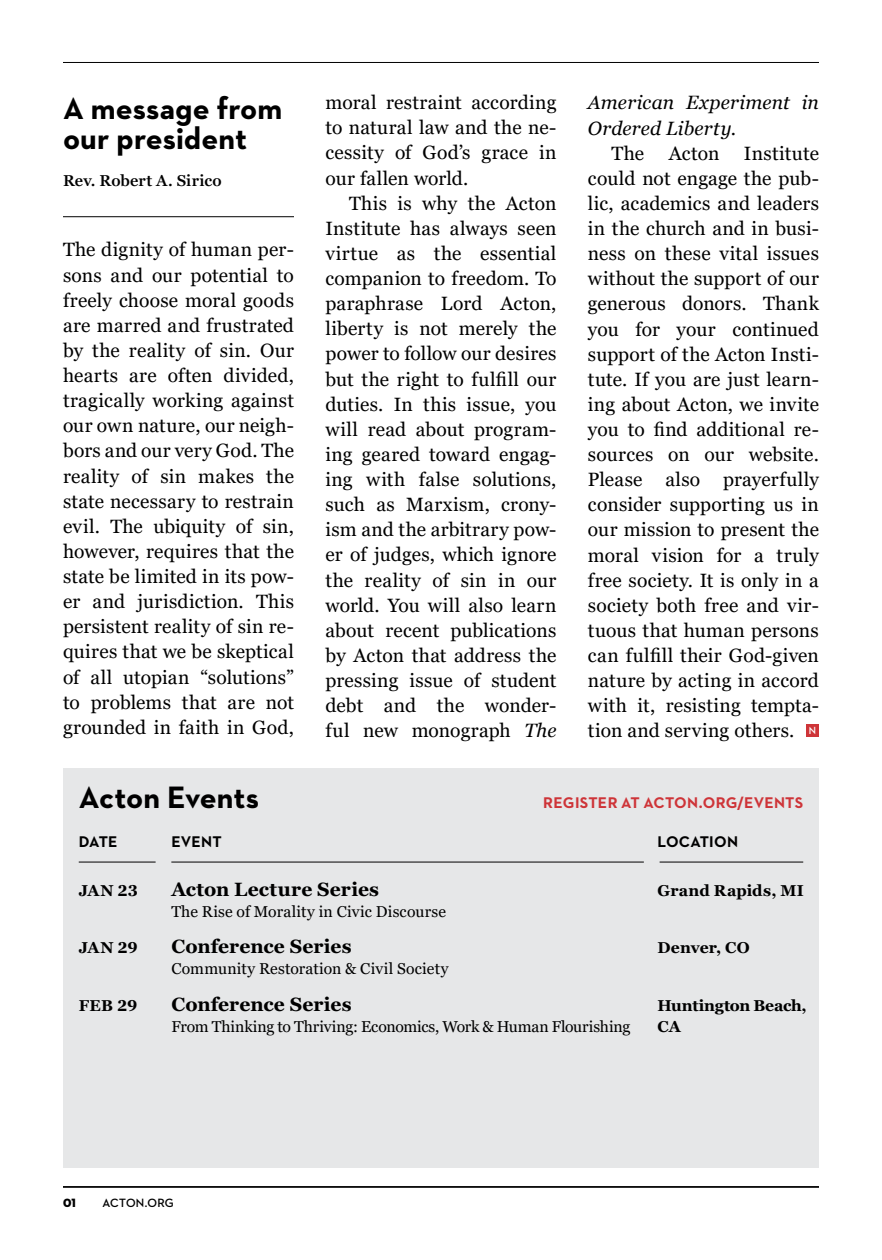
<style>
.page{position:relative;width:882px;height:1260px;background:#fff}
.page>*{position:absolute;margin:0;border:0;box-sizing:border-box;transform-origin:0 0}
.t1{font:700 31.5px/29.8px "Neutraface 2 Text";color:#000}
.t2{font:19.25px/25.2px "Georgia Pro";letter-spacing:.005em;color:#000;text-align:justify}
.t3{font:700 19.25px "Georgia Pro";letter-spacing:.005em;color:#000}
.t4{font:italic 19.25px/25.2px "Georgia";letter-spacing:.01em;color:#000}
.t5{font:15.75px "Georgia Pro";color:#000}
.t6{font:700 15.75px/21px "Georgia Pro";color:#000}
.t7{font:700 15.75px "Neutraface 2 Text";letter-spacing:.015em;color:#ce3438}
.t8{font:600 15.75px "Georgia Pro";letter-spacing:.01em;color:#000}
.t9{font:700 15.75px "Neutraface 2 Text";letter-spacing:.01em;color:#000}
.t10{font:700 12.25px "Neutraface 2 Display";letter-spacing:.015em;color:#000}
.t11{font:12.25px "Neutraface 2 Display Titling";color:#000}
.t12{font:700 10.5px "Neutraface Display";color:#fff}
.s1{font-family:"Georgia";font-style:italic}
.s2{font-family:"Georgia Pro";font-style:normal}
</style>
<div class="page">
<div style="left:63px;top:768px;width:756px;height:400px;background:#e6e7e8"></div>
<div style="left:806px;top:724px;width:12px;height:13px;background:#ce3438"></div>
<hr style="left:63px;top:216px;width:231px;height:1px;background:#000">
<hr style="left:79px;top:862px;width:77px;height:1px;background:#000">
<hr style="left:660px;top:862px;width:143px;height:1px;background:#000">
<hr style="left:171px;top:862px;width:473px;height:1px;background:#000">
<hr style="left:63px;top:62px;width:756px;height:1px;background:#000">
<hr style="left:63px;top:1186px;width:756px;height:2px;background:#000">
<h1 class="t1" style="left:63px;top:93px;width:221px">A message from our president</h1>
<p class="t8" style="left:63px;top:171px;width:160px">Rev. Robert A. Sirico</p>
<p class="t2" style="left:63px;top:238px;width:233px">The dignity of human per&shy;sons and our potential to freely choose moral goods are marred and frustrated by the reality of sin. Our hearts are often divided, tragically working against our own nature, our neigh&shy;bors and our very God. The reality of sin makes the state necessary to restrain evil. The ubiquity of sin, however, requires that the state be limited in its pow&shy;er and jurisdiction. This persistent reality of sin re&shy;quires that we be skeptical of all utopian “solutions” to problems that are not grounded in faith in God,</p>
<p class="t2" style="left:325px;top:91px;width:233px">moral restraint according to natural law and the ne&shy;cessity of God’s grace in our fallen world.</p>
<p class="t2" style="left:325px;top:191px;width:233px;text-indent:24px">This is why the Acton Institute has always seen virtue as the essential companion to freedom. To paraphrase Lord Acton, liberty is not merely the power to follow our desires but the right to fulfill our duties. In this issue, you will read about program&shy;ing geared toward engag&shy;ing with false solutions, such as Marxism, crony&shy;ism and the arbitrary pow&shy;er of judges, which ignore the reality of sin in our world. You will also learn about recent publications by Acton that address the pressing issue of student debt and the wonder&shy;ful new monograph <span class="s1">The</span></p>
<p class="t4" style="left:588px;top:89px;width:233px">American Experiment in<br>Ordered Liberty<span class="s2">.</span></p>
<p class="t2" style="left:612px;top:141px;width:34px">The</p>
<p class="t2" style="left:669px;top:141px;width:52px">Acton</p>
<p class="t2" style="left:588px;top:141px;width:233px;text-indent:156px">Institute could not engage the pub&shy;lic, academics and leaders in the church and in busi&shy;ness on these vital issues without the support of our generous donors. Thank you for your continued support of the Acton Insti&shy;tute. If you are just learn&shy;ing about Acton, we invite you to find additional re&shy;sources on our website.<br>Please also prayerfully consider supporting us in our mission to present the moral vision for a truly free society. It is only in a society both free and vir&shy;tuous that human persons can fulfill their God-given nature by acting in accord with it, resisting tempta&shy;tion and serving others.</p>
<p class="t12" style="left:809px;top:725px;width:9px">N</p>
<h1 class="t1" style="left:79px;top:782px;width:182px">Acton Events</h1>
<p class="t7" style="left:543px;top:793px;width:262px">REGISTER AT ACTON.ORG/EVENTS</p>
<p class="t9" style="left:79px;top:831px;width:40px">DATE</p>
<p class="t6" style="left:79px;top:880px;width:61px">JAN 23</p>
<p class="t9" style="left:658px;top:831px;width:82px">LOCATION</p>
<p class="t6" style="left:658px;top:880px;width:148px">Grand Rapids, MI</p>
<p class="t9" style="left:171px;top:831px;width:52px">EVENT</p>
<p class="t3" style="left:171px;top:878px;width:209px">Acton Lecture Series</p>
<p class="t5" style="left:171px;top:902px;width:276px">The Rise of Morality in Civic Discourse</p>
<p class="t3" style="left:171px;top:936px;width:182px">Conference Series</p>
<p class="t5" style="left:171px;top:960px;width:279px">Community Restoration &amp; Civil Society</p>
<p class="t3" style="left:171px;top:993px;width:182px">Conference Series</p>
<p class="t5" style="left:171px;top:1018px;width:461px">From Thinking to Thriving: Economics, Work &amp; Human Flourishing</p>
<p class="t6" style="left:658px;top:938px;width:94px">Denver, CO</p>
<p class="t6" style="left:79px;top:938px;width:61px">JAN 29</p>
<p class="t6" style="left:658px;top:996px;width:151px">Huntington Beach,<br>CA</p>
<p class="t6" style="left:79px;top:996px;width:60px">FEB 29</p>
<p class="t11" style="left:63px;top:1195px;width:15px">01</p>
<p class="t10" style="left:103px;top:1196px;width:73px">ACTON.ORG</p>
</div>
